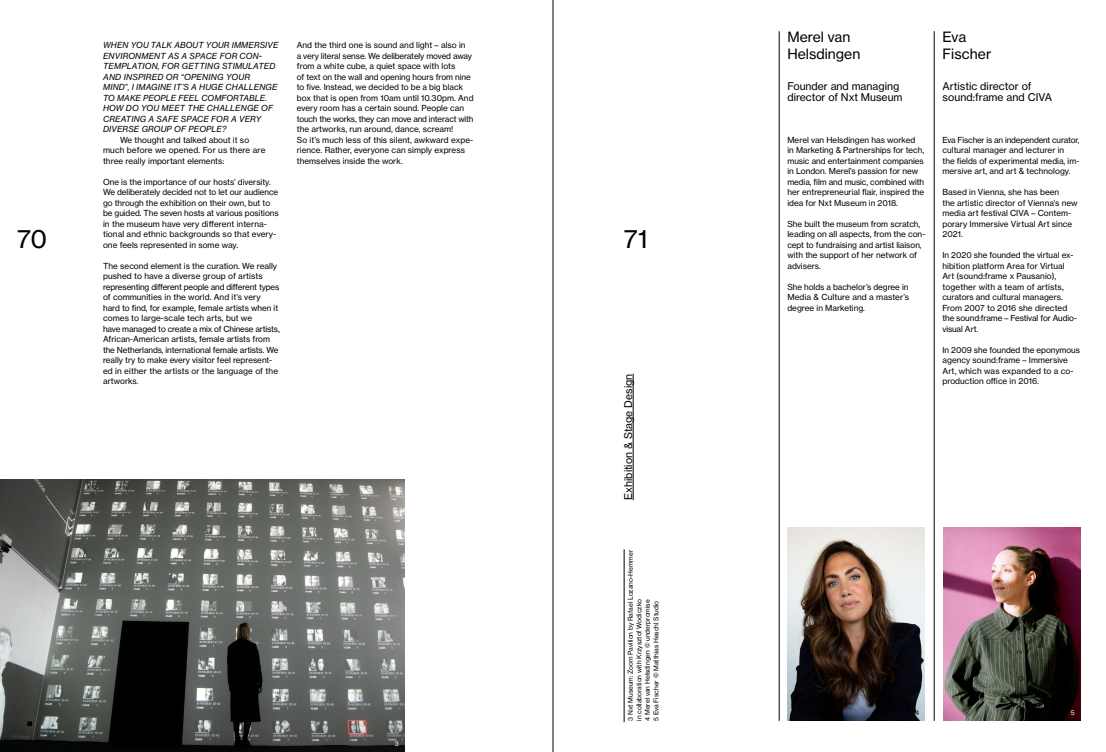
<style>
.page{position:relative;width:1106px;height:752px;background:#fff}
.page>*{position:absolute;margin:0;border:0;box-sizing:border-box;transform-origin:0 0}
.t1{font:25px "N Haas Grotesk TX Pro 55 Rg";color:#000}
.t2{font:14px/16.8px "N Haas Grotesk TX Pro 55 Rg";color:#000}
.t3{font:10.5px/10.5px "N Haas Grotesk TX Pro 55 Rg";color:#000}
.t4{font:8.2px/10.5px "N Haas Grotesk TX Pro 55 Rg";color:#000}
.t5{font:8.2px/10.5px "N Haas Grotesk TX Pro 56 It";letter-spacing:.02em;color:#000}
.t6{font:6.5px/8.5px "N Haas Grotesk TX Pro 55 Rg";color:#000}
.t7{font:6.5px "N Haas Grotesk TX Pro 55 Rg";color:#fff}
</style>
<div class="page">
<img style="left:787px;top:527px;width:137px;height:193px">
<img style="left:943px;top:527px;width:137px;height:193px">
<img style="left:0;top:479px;width:404px;height:272px">
<hr style="left:934px;top:31px;width:1px;height:689px;background:#000">
<hr style="left:779px;top:31px;width:1px;height:689px;background:#000">
<hr style="left:633px;top:373px;width:1px;height:127px;background:#000">
<hr style="left:624px;top:549px;width:1px;height:172px;background:#000">
<hr style="left:553px;top:0;width:1px;height:751px;background:#000">
<p class="t4" style="left:297px;top:40px;width:178px">And the third one is sound and light – also in<br>a very literal sense. We deliberately moved away from a white cube, a quiet space with lots<br>of text on the wall and opening hours from nine to five. Instead, we decided to be a big black box that is open from 10am until 10.30pm. And every room has a certain sound. People can touch the works, they can move and interact with the artworks, run around, dance, scream!<br>So it’s much less of this silent, awkward expe&shy;rience. Rather, everyone can simply express themselves inside the work.</p>
<h2 class="t2" style="left:942px;top:29px;width:50px">Eva<br>Fischer</h2>
<h2 class="t2" style="left:787px;top:29px;width:74px">Merel van<br>Helsdingen</h2>
<p class="t3" style="left:787px;top:81px;width:117px">Founder and managing director of Nxt Museum</p>
<p class="t4" style="left:787px;top:134px;width:138px">Merel van Helsdingen has worked<br>in Marketing &amp; Partnerships for tech, music and entertainment companies in London. Merel’s passion for new media, film and music, combined with her entrepreneurial flair, inspired the idea for Nxt Museum in 2018.</p>
<p class="t4" style="left:787px;top:218px;width:138px">She built the museum from scratch, leading on all aspects, from the con-- cept to fundraising and artist liaison, with the support of her network of advisers.</p>
<p class="t4" style="left:787px;top:281px;width:123px;text-align:justify">She holds a bachelor’s degree in Media &amp; Culture and a master’s degree in Marketing.</p>
<p class="t5" style="left:103px;top:40px;width:177px">WHEN YOU TALK ABOUT YOUR IMMERSIVE<br>ENVIRONMENT AS A SPACE FOR CON-<br>TEMPLATION, FOR GETTING STIMULATED<br>AND INSPIRED OR “OPENING YOUR<br>MIND”, I IMAGINE IT’S A HUGE CHALLENGE<br>TO MAKE PEOPLE FEEL COMFORTABLE.<br>HOW DO YOU MEET THE CHALLENGE OF<br>CREATING A SAFE SPACE FOR A VERY<br>DIVERSE GROUP OF PEOPLE?</p>
<p class="t4" style="left:103px;top:134px;width:164px;text-indent:17px">We thought and talked about it so much before we opened. For us there are three really important elements:</p>
<p class="t4" style="left:103px;top:176px;width:177px">One is the importance of our hosts’ diversity.<br>We deliberately decided not to let our audience go through the exhibition on their own, but to be guided. The seven hosts at various positions in the museum have very different interna&shy;tional and ethnic backgrounds so that every&shy;one feels represented in some way.</p>
<p class="t4" style="left:103px;top:260px;width:178px">The second element is the curation. We really pushed to have a diverse group of artists representing different people and different types of communities in the world. And it’s very<br>hard to find, for example, female artists when it comes to large-scale tech arts, but we<br>have managed to create a mix of Chinese artists, African-American artists, female artists from the Netherlands, international female artists. We really try to make every visitor feel represent-- ed in either the artists or the language of the artworks.</p>
<p class="t3" style="left:942px;top:81px;width:111px">Artistic director of sound:frame and CIVA</p>
<p class="t4" style="left:942px;top:134px;width:139px">Eva Fischer is an independent curator, cultural manager and lecturer in<br>the fields of experimental media, im-- mersive art, and art &amp; technology.</p>
<p class="t4" style="left:942px;top:187px;width:136px">Based in Vienna, she has been<br>the artistic director of Vienna’s new media art festival CIVA – Contem&shy;porary Immersive Virtual Art since<br>2021.</p>
<p class="t4" style="left:942px;top:250px;width:136px">In 2020 she founded the virtual ex--- hibition platform Area for Virtual<br>Art (sound:frame x Pausanio), together with a team of artists, curators and cultural managers.<br>From 2007 to 2016 she directed the sound:frame – Festival for Audio&shy;visual Art.</p>
<p class="t4" style="left:942px;top:344px;width:139px">In 2009 she founded the eponymous agency sound:frame – Immersive<br>Art, which was expanded to a co-- production office in 2016.</p>
<h1 class="t1" style="left:17px;top:223px;width:32px">70</h1>
<h1 class="t1" style="left:624px;top:223px;width:25px">71</h1>
<p class="t3" style="left:623px;top:500px;width:128px;rotate:-90deg">Exhibition &amp; Stage Design</p>
<p class="t7" style="left:395px;top:739px;width:5px">3</p>
<p class="t6" style="left:626px;top:720px;width:172px;rotate:-90deg">3 Nxt Museum: Zoom Pavilion by Rafael Lozano-Hemmer in collaboration with Krzysztof Wodiczko<br>4 Merel van Helsdingen © underpromise<br>5 Eva Fischer © Matthias Heschl Studio</p>
<p class="t6" style="left:915px;top:708px;width:6px">4</p>
<p class="t7" style="left:1070px;top:708px;width:5px">5</p>
</div>
